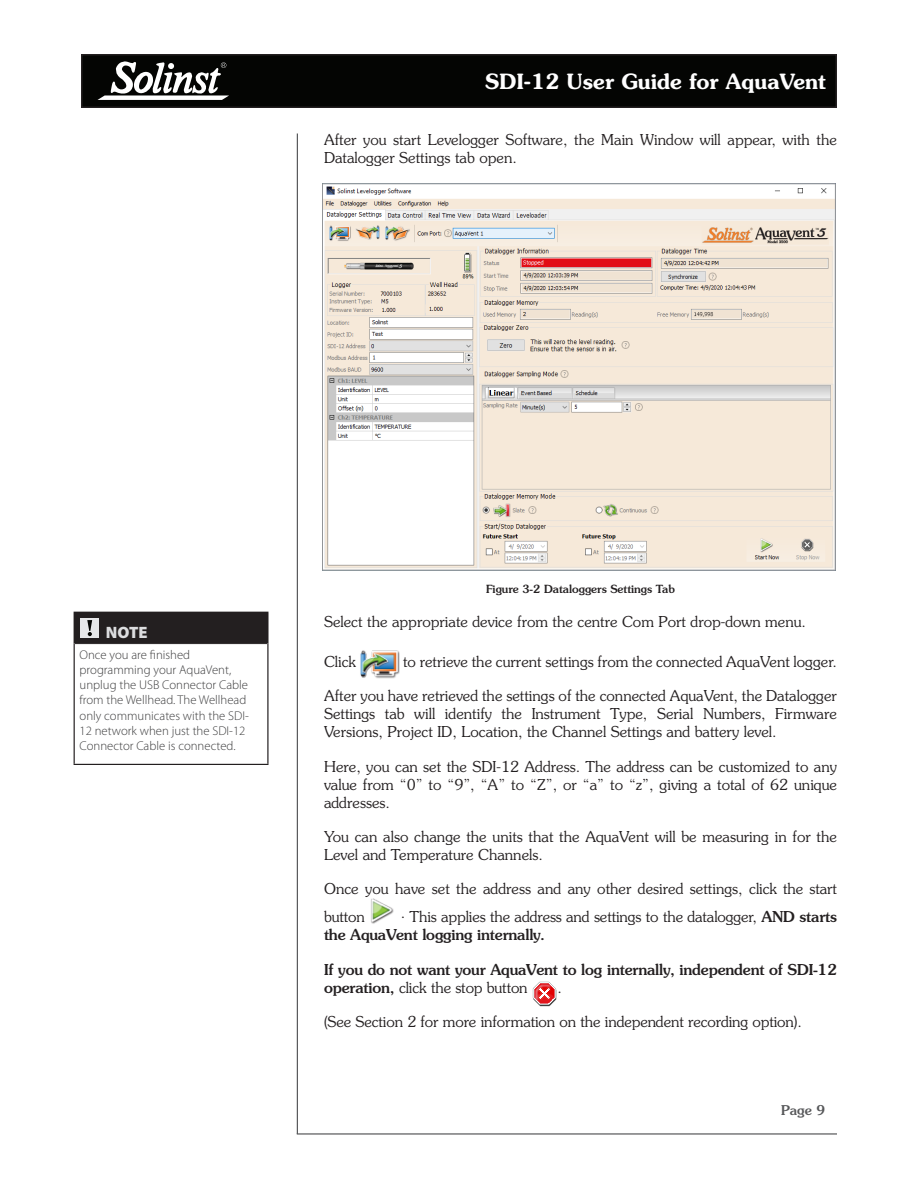
<style>
.page{position:relative;width:918px;height:1188px;background:#fff}
.page>*{position:absolute;margin:0;border:0;box-sizing:border-box;transform-origin:0 0}
.t1{font:600 21px "Souvenir Std";color:#fff}
.NOTE_Title{font:900 16.5px "Myriad Pro";color:#dcdddf}
.BODY_Text{font:300 15px/18px "Souvenir Std";color:#231f20}
.BODY_Text-2{font:500 15px/18px "Souvenir Std";letter-spacing:-.01em;color:#231f20}
.t2{font:500 13.5px "Souvenir Std";color:#57585a}
.NOTE_Body_Text{font:300 12.75px/15.3px "Myriad Pro";color:#3e3e3f}
.t3{font:500 11.25px "Souvenir Std";color:#231f20}
.s1{font-weight:500}
.s2{font-weight:300}
</style>
<div class="page">
<div style="left:82px;top:55px;width:754px;height:52px;background:#040503"></div>
<div style="left:81px;top:54px;width:756px;height:54px;border:2px solid #231f20"></div>
<svg style="left:97px;top:61px;width:132px;height:39px"></svg>
<hr style="left:297px;top:134px;width:1px;height:1000px;background:#57585a">
<hr style="left:297px;top:1133px;width:540px;height:2px;background:#57585a">
<img style="left:360px;top:650px;width:39px;height:29px">
<img style="left:371px;top:898px;width:23px;height:26px">
<img style="left:532px;top:981px;width:25px;height:26px">
<div style="left:74px;top:612px;width:194px;height:32px;background:#231f20"></div>
<hr style="left:74px;top:644px;width:1px;height:120px;background:#231f20">
<hr style="left:267px;top:644px;width:2px;height:120px;background:#231f20">
<hr style="left:74px;top:764px;width:195px;height:1px;background:#231f20">
<hr style="left:74px;top:612px;width:195px;height:1px;background:#231f20">
<hr style="left:267px;top:613px;width:2px;height:31px;background:#231f20">
<div style="left:80px;top:618px;width:19px;height:20px;background:#e6e7e9"></div>
<svg style="left:87px;top:620px;width:5px;height:16px"></svg>
<img style="left:324px;top:186px;width:510px;height:383px">
<h1 class="t1" style="left:485px;top:68px;width:342px">SDI-12 User Guide for AquaVent</h1>
<p class="BODY_Text" style="left:324px;top:131px;width:514px">After you start Levelogger Software, the Main Window will appear, with the<br>Datalogger Settings tab open.</p>
<p class="NOTE_Title" style="left:106px;top:623px;width:43px">NOTE</p>
<p class="NOTE_Body_Text" style="left:80px;top:647px;width:171px">Once you are finished programming your AquaVent, unplug the USB Connector Cable from the Wellhead. The Wellhead only communicates with the SDI-<br>12 network when just the SDI-12<br>Connector Cable is connected.</p>
<p class="t3" style="left:486px;top:582px;width:190px">Figure 3-2 Dataloggers Settings Tab</p>
<p class="BODY_Text" style="left:324px;top:613px;width:484px">Select the appropriate device from the centre Com Port drop-down menu.</p>
<p class="BODY_Text" style="left:324px;top:653px;width:34px">Click</p>
<p class="BODY_Text" style="left:403px;top:653px;width:435px">to retrieve the current settings from the connected AquaVent logger.</p>
<p class="BODY_Text" style="left:324px;top:687px;width:515px;text-align:justify">After you have retrieved the settings of the connected AquaVent, the Datalogger Settings tab will identify the Instrument Type, Serial Numbers, Firmware Versions, Project ID, Location, the Channel Settings and battery level.</p>
<p class="BODY_Text" style="left:324px;top:757px;width:515px;text-align:justify">Here, you can set the SDI-12 Address. The address can be customized to any value from “0” to “9”, “A” to “Z”, or “a” to “z”, giving a total of 62 unique addresses.</p>
<p class="BODY_Text" style="left:324px;top:827px;width:515px">You can also change the units that the AquaVent will be measuring in for the<br>Level and Temperature Channels.</p>
<p class="BODY_Text" style="left:324px;top:874px;width:514px;line-height:28.5px">Once you have set the address and any other desired settings, click the start button</p>
<p class="BODY_Text" style="left:324px;top:908px;width:515px;text-indent:77px">. This applies the address and settings to the datalogger, <span class="s1">AND starts the AquaVent logging internally.</span></p>
<p class="BODY_Text-2" style="left:324px;top:960px;width:515px">If you do not want your AquaVent to log internally, independent of SDI-12 operation, <span class="s2">click the stop button</span></p>
<p class="BODY_Text" style="left:557px;top:978px;width:6px">.</p>
<p class="BODY_Text" style="left:324px;top:1012px;width:479px">(See Section 2 for more information on the independent recording option).</p>
<p class="t2" style="left:781px;top:1102px;width:45px">Page 9</p>
</div>
